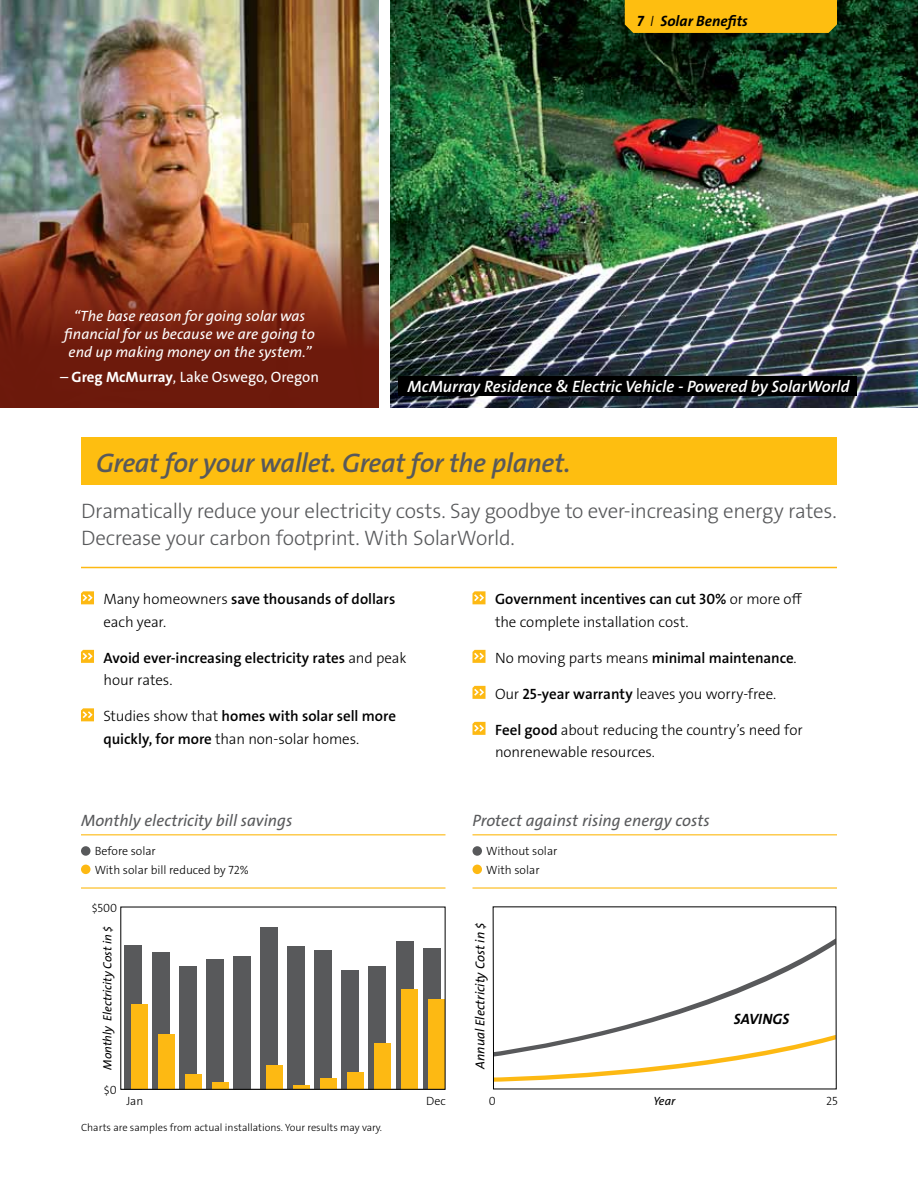
<style>
.page{position:relative;width:918px;height:1188px;background:#fff}
.page>*{position:absolute;margin:0;border:0;box-sizing:border-box;transform-origin:0 0}
.t1{font:27px "The Sans LP6 Se Bld IT";letter-spacing:-.015em;color:#58595b}
.t2{font:21px/27px "The Sans LP3 Lig";letter-spacing:-.015em;color:#58595b}
.t3{font:16.5px "The Sans LP5 Plain IT";color:#58595b}
.t4{font:16.5px "The Sans LP6 Se Bld IT";color:#fff}
.t5{font:15px/22.5px "The Sans LP3 Lig";letter-spacing:-.005em;color:#000}
.t6{font:15px "The Sans LP6 Se Bld";color:#000}
.t7{font:15px/18px "The Sans LP5 Plain IT";color:#fff;text-align:center}
.t8{font:15px "The Sans LP5 Plain";color:#fff}
.t9{font:15px "The Sans LP7 Bld IT";letter-spacing:.005em;color:#000}
.t10{font:13.05px "The Sans LP5 Plain IT";color:#000}
.t11{font:12px "The Sans LP3 Lig";color:#000}
.t12{font:12px "The Sans LP5 Plain IT";letter-spacing:-.01em;color:#000}
.t13{font:10.5px "The Sans LP3 Lig";color:#000}
.s1{font-family:"The Sans LP3 Lig IT"}
.s2{font-family:"The Sans LP7 Bld"}
.s3{font-family:"The Sans LP3 Lig"}
.s4{font-family:"The Sans LP6 Se Bld"}
</style>
<div class="page">
<img style="left:390px;top:0;width:528px;height:407px">
<svg style="left:492px;top:906px;width:345px;height:184px"></svg>
<svg style="left:81px;top:591px;width:13px;height:13px"></svg>
<svg style="left:81px;top:650px;width:13px;height:13px"></svg>
<svg style="left:81px;top:708px;width:13px;height:13px"></svg>
<svg style="left:472px;top:591px;width:14px;height:13px"></svg>
<svg style="left:472px;top:650px;width:14px;height:13px"></svg>
<svg style="left:472px;top:686px;width:14px;height:13px"></svg>
<svg style="left:472px;top:722px;width:14px;height:13px"></svg>
<hr style="left:81px;top:834px;width:365px;height:1px;background:#fdb913">
<hr style="left:81px;top:887px;width:365px;height:2px;background:#fdb913">
<div style="left:81px;top:865px;width:10px;height:9px;background:#fdb913;border-radius:50%"></div>
<div style="left:81px;top:846px;width:10px;height:10px;background:#58595b;border-radius:50%"></div>
<hr style="left:472px;top:834px;width:365px;height:1px;background:#fdb913">
<hr style="left:472px;top:887px;width:365px;height:2px;background:#fdb913">
<div style="left:472px;top:865px;width:10px;height:9px;background:#fdb913;border-radius:50%"></div>
<div style="left:472px;top:846px;width:10px;height:10px;background:#58595b;border-radius:50%"></div>
<div style="left:81px;top:437px;width:756px;height:48px;background:#febe10"></div>
<hr style="left:81px;top:567px;width:756px;height:1px;background:#fdb913">
<div style="left:625px;top:0;width:212px;height:33px;background:#febe10"></div>
<div style="left:125px;top:945px;width:17px;height:144px;background:#58595b"></div>
<div style="left:152px;top:952px;width:17px;height:137px;background:#58595b"></div>
<div style="left:179px;top:967px;width:17px;height:122px;background:#58595b"></div>
<div style="left:206px;top:960px;width:17px;height:129px;background:#58595b"></div>
<div style="left:233px;top:956px;width:18px;height:133px;background:#58595b"></div>
<div style="left:260px;top:927px;width:18px;height:162px;background:#58595b"></div>
<div style="left:212px;top:1082px;width:17px;height:7px;background:#fdb913"></div>
<div style="left:266px;top:1065px;width:17px;height:24px;background:#fdb913"></div>
<div style="left:287px;top:947px;width:18px;height:142px;background:#58595b"></div>
<div style="left:314px;top:950px;width:18px;height:139px;background:#58595b"></div>
<div style="left:342px;top:970px;width:17px;height:119px;background:#58595b"></div>
<div style="left:369px;top:966px;width:17px;height:123px;background:#58595b"></div>
<div style="left:396px;top:941px;width:17px;height:148px;background:#58595b"></div>
<div style="left:423px;top:948px;width:17px;height:141px;background:#58595b"></div>
<div style="left:131px;top:1004px;width:17px;height:85px;background:#fdb913"></div>
<div style="left:158px;top:1035px;width:17px;height:54px;background:#fdb913"></div>
<div style="left:185px;top:1074px;width:17px;height:15px;background:#fdb913"></div>
<hr style="left:293px;top:1085px;width:17px;height:4px;background:#fdb913">
<div style="left:320px;top:1078px;width:17px;height:11px;background:#fdb913"></div>
<div style="left:347px;top:1072px;width:17px;height:17px;background:#fdb913"></div>
<div style="left:374px;top:1043px;width:17px;height:46px;background:#fdb913"></div>
<div style="left:401px;top:989px;width:17px;height:100px;background:#fdb913"></div>
<div style="left:428px;top:1000px;width:17px;height:89px;background:#fdb913"></div>
<div style="left:120px;top:907px;width:326px;height:183px;border:1px solid #000"></div>
<img style="left:0;top:0;width:379px;height:407px">
<div style="left:399px;top:376px;width:458px;height:20px;background:#000"></div>
<p class="t9" style="left:637px;top:11px;width:113px">7 <span class="s1">I</span> Solar Benefits</p>
<p class="t7" style="left:64px;top:307px;width:252px">“The base reason for going solar was financial for us because we are going to end up making money on the system.”</p>
<p class="t8" style="left:60px;top:367px;width:260px">– <span class="s2">Greg McMurray</span>, Lake Oswego, Oregon</p>
<p class="t4" style="left:408px;top:376px;width:443px">McMurray Residence &amp; Electric Vehicle - Powered by SolarWorld</p>
<h1 class="t1" style="left:96px;top:445px;width:476px">Great for your wallet. Great for the planet.</h1>
<h2 class="t2" style="left:81px;top:497px;width:757px">Dramatically reduce your electricity costs. Say goodbye to ever-increasing energy rates.<br>Decrease your carbon footprint. With SolarWorld.</h2>
<p class="t6" style="left:104px;top:590px;width:293px"><span class="s3">Many homeowners</span> save thousands of dollars</p>
<p class="t5" style="left:104px;top:611px;width:64px">each year.</p>
<p class="t6" style="left:104px;top:648px;width:304px">Avoid ever-increasing electricity rates <span class="s3">and peak</span></p>
<p class="t5" style="left:104px;top:669px;width:70px">hour rates.</p>
<p class="t6" style="left:104px;top:707px;width:294px"><span class="s3">Studies show that</span> homes with solar sell more</p>
<p class="t5" style="left:104px;top:728px;width:257px"><span class="s4">quickly, for more</span> than non-solar homes.</p>
<p class="t3" style="left:81px;top:810px;width:213px">Monthly electricity bill savings</p>
<p class="t11" style="left:95px;top:862px;width:156px">With solar bill reduced by 72%</p>
<p class="t11" style="left:95px;top:844px;width:63px">Before solar</p>
<p class="t11" style="left:92px;top:900px;width:27px">$500</p>
<p class="t12" style="left:100px;top:1070px;width:145px;rotate:-90deg">Monthly Electricity Cost in $</p>
<p class="t11" style="left:104px;top:1082px;width:14px">$0</p>
<p class="t11" style="left:126px;top:1093px;width:19px">Jan</p>
<p class="t11" style="left:426px;top:1093px;width:21px">Dec</p>
<p class="t13" style="left:81px;top:1120px;width:303px">Charts are samples from actual installations. Your results may vary.</p>
<p class="t6" style="left:495px;top:590px;width:309px">Government incentives can cut 30% <span class="s3">or more off</span></p>
<p class="t5" style="left:495px;top:611px;width:195px">the complete installation cost.</p>
<p class="t5" style="left:495px;top:647px;width:303px">No moving parts means <span class="s4">minimal maintenance</span>.</p>
<p class="t5" style="left:495px;top:683px;width:283px">Our <span class="s4">25-year warranty</span> leaves you worry-free.</p>
<p class="t5" style="left:495px;top:719px;width:309px"><span class="s4">Feel good</span> about reducing the country’s need for nonrenewable resources.</p>
<p class="t3" style="left:472px;top:810px;width:239px">Protect against rising energy costs</p>
<p class="t11" style="left:486px;top:862px;width:55px">With solar</p>
<p class="t11" style="left:486px;top:844px;width:73px">Without solar</p>
<p class="t10" style="left:472px;top:1069px;width:148px;rotate:-90deg">Annual Electricity Cost in $</p>
<p class="t9" style="left:734px;top:1009px;width:57px">SAVINGS</p>
<p class="t11" style="left:489px;top:1093px;width:8px">0</p>
<p class="t12" style="left:654px;top:1093px;width:23px">Year</p>
<p class="t11" style="left:826px;top:1093px;width:13px">25</p>
</div>
